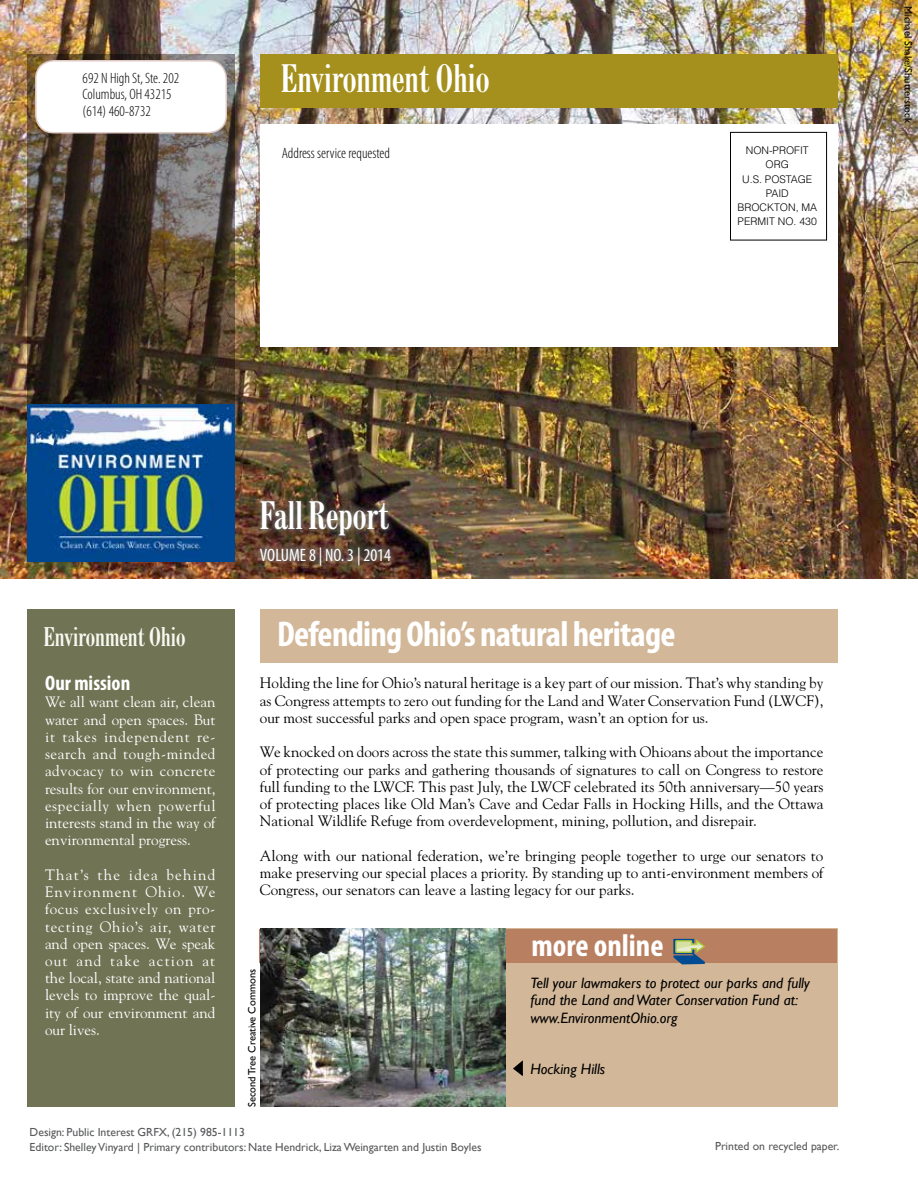
<style>
.page{position:relative;width:918px;height:1188px;background:#fff}
.page>*{position:absolute;margin:0;border:0;box-sizing:border-box;transform-origin:0 0}
.t1{font:700 condensed 37.5px "Century FB";color:#fff}
.t2{font:700 condensed 36px "Myriad Pro";letter-spacing:-.02em;color:#fff}
.t3{font:700 condensed 31.5px "Myriad Pro";color:#fff}
.t4{font:700 condensed 25.5px "Century FB";color:#f8faf2}
.t5{font:700 condensed 21px "Myriad Pro";color:#fff}
.t6{font:condensed 18px "Myriad Pro";color:#fff}
.t7{font:15px/17.2px "Goudy";color:#000;text-align:justify}
.t8{font:15px/17.2px "Goudy";color:#fff;text-align:justify}
.t9{font:italic 15px/17.2px "Gill Sans";color:#000}
.t10{font:300 condensed 15px/16.5px "Myriad Pro";color:#000}
.t11{font:11.7px/15px "Gill Sans";color:#58595b}
.t12{font:300 10.5px/14.2px "Helvetica";color:#000;text-align:center}
.t13{font:10.5px "Gill Sans";color:#000}
</style>
<div class="page">
<div style="left:260px;top:928px;width:577px;height:179px;background:#d2b798"></div>
<div style="left:260px;top:929px;width:577px;height:34px;background:#b87f60"></div>
<svg style="left:673px;top:938px;width:32px;height:26px"></svg>
<svg style="left:513px;top:1060px;width:10px;height:16px"></svg>
<img style="left:0;top:0;width:918px;height:579px">
<svg style="left:27px;top:54px;width:208px;height:474px;background:#473b2f"></svg>
<div style="left:36px;top:61px;width:190px;height:72px;background:#fff;border-radius:18px"></div>
<div style="left:35px;top:60px;width:192px;height:74px;border:2px solid #dec9c5;border-radius:18px"></div>
<div style="left:260px;top:54px;width:577px;height:54px;background:#a5901d"></div>
<img style="left:255px;top:496px;width:140px;height:45px">
<div style="left:27px;top:609px;width:208px;height:498px;background:#707454"></div>
<div style="left:260px;top:610px;width:577px;height:53px;background:#d2b798"></div>
<img style="left:255px;top:541px;width:142px;height:30px">
<img style="left:27px;top:405px;width:207px;height:157px">
<img style="left:260px;top:928px;width:245px;height:179px">
<div style="left:261px;top:124px;width:577px;height:223px;background:#fff"></div>
<div style="left:730px;top:132px;width:97px;height:108px;border:1px solid #000"></div>
<p class="t10" style="left:83px;top:70px;width:98px">692 N High St, Ste. 202<br>Columbus, OH 43215 (614) 460-8732</p>
<h1 class="t1" style="left:281px;top:58px;width:210px">Environment Ohio</h1>
<p class="t10" style="left:317px;top:145px;width:7px">S</p>
<p class="t10" style="left:349px;top:145px;width:46px">Requested</p>
<p class="t10" style="left:282px;top:145px;width:110px">Address service requested</p>
<p class="t12" style="left:737px;top:143px;width:81px">NON-PROFIT<br>ORG<br>U.S. POSTAGE<br>PAID<br>BROCKTON, MA<br>PERMIT NO. 430</p>
<p class="t12" style="left:730px;top:157px;width:65px">NON-PROFIT<br>ORG</p>
<p class="t12" style="left:722px;top:202px;width:81px">PAID<br>BROCKTON, MA</p>
<p class="t13" style="left:914px;top:6px;width:118px;rotate:90deg">Michael Shake/Shutterstock</p>
<h1 class="t1" style="left:260px;top:496px;width:131px">Fall Report</h1>
<p class="t6" style="left:260px;top:544px;width:133px">VOLUME 8 | NO. 3 | 2014</p>
<h3 class="t4" style="left:44px;top:624px;width:143px">Environment Ohio</h3>
<h2 class="t2" style="left:277px;top:612px;width:400px">Defending Ohio’s natural heritage</h2>
<h3 class="t5" style="left:45px;top:670px;width:87px">Our mission</h3>
<p class="t8" style="left:45px;top:693px;width:172px">We all want clean air, clean water and open spaces. But it takes independent re&shy;search and tough-minded advocacy to win concrete results for our environment, especially when powerful interests stand in the way of environmental progress.</p>
<p class="t8" style="left:45px;top:865px;width:172px">That’s the idea behind Environment Ohio. We focus exclusively on pro&shy;tecting Ohio’s air, water and open spaces. We speak out and take action at the local, state and national levels to improve the qual&shy;ity of our environment and our lives.</p>
<p class="t7" style="left:260px;top:674px;width:565px">Holding the line for Ohio’s natural heritage is a key part of our mission. That’s why standing by as Congress attempts to zero out funding for the Land and Water Conservation Fund (LWCF), our most successful parks and open space program, wasn’t an option for us.</p>
<p class="t7" style="left:260px;top:743px;width:565px">We knocked on doors across the state this summer, talking with Ohioans about the importance of protecting our parks and gathering thousands of signatures to call on Congress to restore full funding to the LWCF. This past July, the LWCF celebrated its 50th anniversary—50 years of protecting places like Old Man’s Cave and Cedar Falls in Hocking Hills, and the Ottawa National Wildlife Refuge from overdevelopment, mining, pollution, and disrepair.</p>
<p class="t7" style="left:260px;top:847px;width:565px">Along with our national federation, we’re bringing people together to urge our senators to make preserving our special places a priority. By standing up to anti-environment members of Congress, our senators can leave a lasting legacy for our parks.</p>
<h3 class="t3" style="left:531px;top:926px;width:134px">more online</h3>
<p class="t9" style="left:530px;top:974px;width:281px">Tell your lawmakers to protect our parks and fully fund the Land and Water Conservation Fund at: www.EnvironmentOhio.org</p>
<p class="t9" style="left:530px;top:1061px;width:76px">Hocking Hills</p>
<p class="t13" style="left:246px;top:1107px;width:139px;rotate:-90deg">Second Tree Creative Commons</p>
<p class="t11" style="left:30px;top:1125px;width:453px">Design: Public Interest GRFX, (215) 985-1113<br>Editor: Shelley Vinyard | Primary contributors: Nate Hendrick, Liza Weingarten and Justin Boyles</p>
<p class="t11" style="left:715px;top:1139px;width:126px">Printed on recycled paper.</p>
</div>
